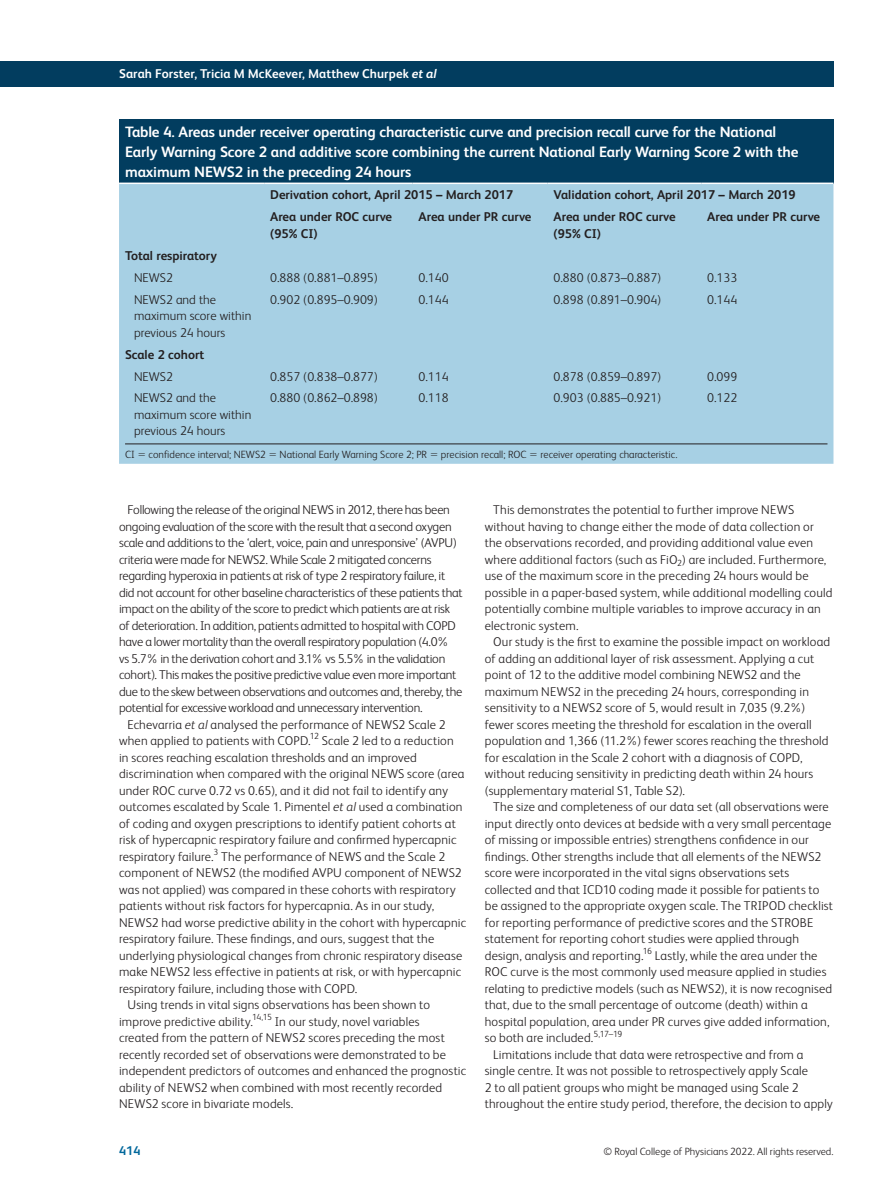
<style>
.page{position:relative;width:893px;height:1191px;background:#fff}
.page>*{position:absolute;margin:0;border:0;box-sizing:border-box;transform-origin:0 0}
.table-wrap_caption_P{font:700 15px/20.2px "FS Albert";letter-spacing:-.01em;color:#fff}
.body_sec_P_Indent{font:300 12.75px/16.5px "FS Albert";letter-spacing:.01em;color:#231f20}
.body_sec_P_Indent-2{font:300 12.75px/16.5px "FS Albert";letter-spacing:-.02em;color:#231f20}
.tbody_left{font:300 12.75px/16.5px "FS Albert";color:#231f20}
.thead_left{font:700 12.75px/16.5px "FS Albert";color:#231f20}
.t1{font:700 12.75px "FS Albert";letter-spacing:.005em;color:#fff}
.tbody_left-2{font:700 12.75px "FS Albert";color:#231f20}
.t2{font:700 12.75px "FS Albert";color:#02689c}
.table-wrap-foot_fn_P{font:300 10.5px "FS Albert";color:#231f20}
.s1{font-style:italic}
</style>
<div class="page">
<div style="left:0;top:62px;width:833px;height:25px;background:#023d5f"></div>
<div style="left:119px;top:119px;width:714px;height:64px;background:#023d5f"></div>
<div style="left:119px;top:184px;width:714px;height:280px;background:#a7d0e4"></div>
<hr style="left:125px;top:443px;width:702px;height:1px;background:#231f20">
<svg style="left:139px;top:453px;width:6px;height:2px"></svg>
<svg style="left:270px;top:453px;width:6px;height:2px"></svg>
<svg style="left:431px;top:453px;width:6px;height:2px"></svg>
<svg style="left:530px;top:453px;width:7px;height:2px"></svg>
<p class="t1" style="left:119px;top:66px;width:319px">Sarah Forster, Tricia M McKeever, Matthew Churpek <span class="s1">et al</span></p>
<p class="table-wrap_caption_P" style="left:125px;top:121px;width:675px">Table 4. Areas under receiver operating characteristic curve and precision recall curve for the National<br>Early Warning Score 2 and additive score combining the current National Early Warning Score 2 with the maximum NEWS2 in the preceding 24 hours</p>
<p class="thead_left" style="left:270px;top:186px;width:245px">Derivation cohort, April 2015 – March 2017</p>
<p class="thead_left" style="left:554px;top:186px;width:244px">Validation cohort, April 2017 – March 2019</p>
<p class="thead_left" style="left:270px;top:208px;width:123px">Area under ROC curve (95% CI)</p>
<p class="thead_left" style="left:419px;top:208px;width:114px">Area under PR curve</p>
<p class="thead_left" style="left:554px;top:208px;width:123px">Area under ROC curve (95% CI)</p>
<p class="thead_left" style="left:707px;top:208px;width:114px">Area under PR curve</p>
<p class="tbody_left-2" style="left:125px;top:248px;width:93px">Total respiratory</p>
<p class="tbody_left" style="left:134px;top:269px;width:40px">NEWS2</p>
<p class="tbody_left" style="left:270px;top:269px;width:109px">0.888 (0.881–0.895)</p>
<p class="tbody_left" style="left:419px;top:269px;width:32px">0.140</p>
<p class="tbody_left" style="left:554px;top:269px;width:109px">0.880 (0.873–0.887)</p>
<p class="tbody_left" style="left:707px;top:269px;width:32px">0.133</p>
<p class="tbody_left" style="left:134px;top:291px;width:119px">NEWS2 and the maximum score within previous 24 hours</p>
<p class="tbody_left" style="left:270px;top:291px;width:109px">0.902 (0.895–0.909)</p>
<p class="tbody_left" style="left:419px;top:291px;width:32px">0.144</p>
<p class="tbody_left" style="left:554px;top:291px;width:109px">0.898 (0.891–0.904)</p>
<p class="tbody_left" style="left:707px;top:291px;width:32px">0.144</p>
<p class="tbody_left-2" style="left:125px;top:347px;width:81px">Scale 2 cohort</p>
<p class="tbody_left" style="left:134px;top:368px;width:40px">NEWS2</p>
<p class="tbody_left" style="left:270px;top:368px;width:109px">0.857 (0.838–0.877)</p>
<p class="tbody_left" style="left:419px;top:368px;width:32px">0.114</p>
<p class="tbody_left" style="left:554px;top:368px;width:109px">0.878 (0.859–0.897)</p>
<p class="tbody_left" style="left:707px;top:368px;width:32px">0.099</p>
<p class="tbody_left" style="left:134px;top:390px;width:119px">NEWS2 and the maximum score within previous 24 hours</p>
<p class="tbody_left" style="left:270px;top:390px;width:109px">0.880 (0.862–0.898)</p>
<p class="tbody_left" style="left:419px;top:390px;width:32px">0.118</p>
<p class="tbody_left" style="left:554px;top:390px;width:109px">0.903 (0.885–0.921)</p>
<p class="tbody_left" style="left:707px;top:390px;width:32px">0.122</p>
<p class="table-wrap-foot_fn_P" style="left:125px;top:448px;width:11px">CI</p>
<p class="table-wrap-foot_fn_P" style="left:149px;top:448px;width:119px">confidence interval; NEWS2</p>
<p class="table-wrap-foot_fn_P" style="left:280px;top:448px;width:149px">National Early Warning Score 2; PR</p>
<p class="table-wrap-foot_fn_P" style="left:441px;top:448px;width:87px">precision recall; ROC</p>
<p class="table-wrap-foot_fn_P" style="left:540px;top:448px;width:138px">receiver operating characteristic.</p>
<p class="body_sec_P_Indent-2" style="left:119px;top:501px;width:345px;text-indent:9px">Following the release of the original NEWS in 2012, there has been ongoing evaluation of the score with the result that a second oxygen scale and additions to the ‘alert, voice, pain and unresponsive’ (AVPU) criteria were made for NEWS2. While Scale 2 mitigated concerns regarding hyperoxia in patients at risk of type 2 respiratory failure, it did not account for other baseline characteristics of these patients that impact on the ability of the score to predict which patients are at risk of deterioration. In addition, patients admitted to hospital with COPD have a lower mortality than the overall respiratory population (4.0%<br>vs 5.7% in the derivation cohort and 3.1% vs 5.5% in the validation cohort). This makes the positive predictive value even more important due to the skew between observations and outcomes and, thereby, the potential for excessive workload and unnecessary intervention.</p>
<p class="body_sec_P_Indent" style="left:119px;top:716px;width:349px;text-indent:9px">Echevarria <span class="s1">et al</span> analysed the performance of NEWS2 Scale 2 when applied to patients with COPD.<sup>12</sup> Scale 2 led to a reduction in scores reaching escalation thresholds and an improved discrimination when compared with the original NEWS score (area under ROC curve 0.72 vs 0.65), and it did not fail to identify any outcomes escalated by Scale 1. Pimentel <span class="s1">et al</span> used a combination of coding and oxygen prescriptions to identify patient cohorts at risk of hypercapnic respiratory failure and confirmed hypercapnic respiratory failure.<sup>3</sup> The performance of NEWS and the Scale 2 component of NEWS2 (the modified AVPU component of NEWS2 was not applied) was compared in these cohorts with respiratory patients without risk factors for hypercapnia. As in our study, NEWS2 had worse predictive ability in the cohort with hypercapnic respiratory failure. These findings, and ours, suggest that the underlying physiological changes from chronic respiratory disease make NEWS2 less effective in patients at risk, or with hypercapnic respiratory failure, including those with COPD.</p>
<p class="body_sec_P_Indent" style="left:119px;top:996px;width:349px;text-indent:9px">Using trends in vital signs observations has been shown to improve predictive ability.<sup>14,15</sup> In our study, novel variables<br>created from the pattern of NEWS2 scores preceding the most recently recorded set of observations were demonstrated to be independent predictors of outcomes and enhanced the prognostic ability of NEWS2 when combined with most recently recorded NEWS2 score in bivariate models.</p>
<p class="body_sec_P_Indent" style="left:485px;top:501px;width:349px;text-indent:9px">This demonstrates the potential to further improve NEWS without having to change either the mode of data collection or the observations recorded, and providing additional value even where additional factors (such as FiO<sub>2</sub>) are included. Furthermore, use of the maximum score in the preceding 24 hours would be possible in a paper-based system, while additional modelling could potentially combine multiple variables to improve accuracy in an electronic system.</p>
<p class="body_sec_P_Indent" style="left:485px;top:633px;width:347px;text-indent:9px">Our study is the first to examine the possible impact on workload of adding an additional layer of risk assessment. Applying a cut point of 12 to the additive model combining NEWS2 and the maximum NEWS2 in the preceding 24 hours, corresponding in sensitivity to a NEWS2 score of 5, would result in 7,035 (9.2%) fewer scores meeting the threshold for escalation in the overall population and 1,366 (11.2%) fewer scores reaching the threshold for escalation in the Scale 2 cohort with a diagnosis of COPD, without reducing sensitivity in predicting death within 24 hours (supplementary material S1, Table S2).</p>
<p class="body_sec_P_Indent" style="left:485px;top:798px;width:350px;text-indent:9px">The size and completeness of our data set (all observations were input directly onto devices at bedside with a very small percentage of missing or impossible entries) strengthens confidence in our findings. Other strengths include that all elements of the NEWS2 score were incorporated in the vital signs observations sets collected and that ICD10 coding made it possible for patients to be assigned to the appropriate oxygen scale. The TRIPOD checklist for reporting performance of predictive scores and the STROBE statement for reporting cohort studies were applied through design, analysis and reporting.<sup>16</sup> Lastly, while the area under the ROC curve is the most commonly used measure applied in studies relating to predictive models (such as NEWS2), it is now recognised that, due to the small percentage of outcome (death) within a hospital population, area under PR curves give added information, so both are included.<sup>5,17–19</sup></p>
<p class="body_sec_P_Indent" style="left:485px;top:1046px;width:350px;text-indent:9px">Limitations include that data were retrospective and from a single centre. It was not possible to retrospectively apply Scale<br>2 to all patient groups who might be managed using Scale 2 throughout the entire study period, therefore, the decision to apply</p>
<p class="t2" style="left:119px;top:1143px;width:23px">414</p>
<p class="table-wrap-foot_fn_P" style="left:604px;top:1145px;width:231px">© Royal College of Physicians 2022. All rights reserved.</p>
</div>
